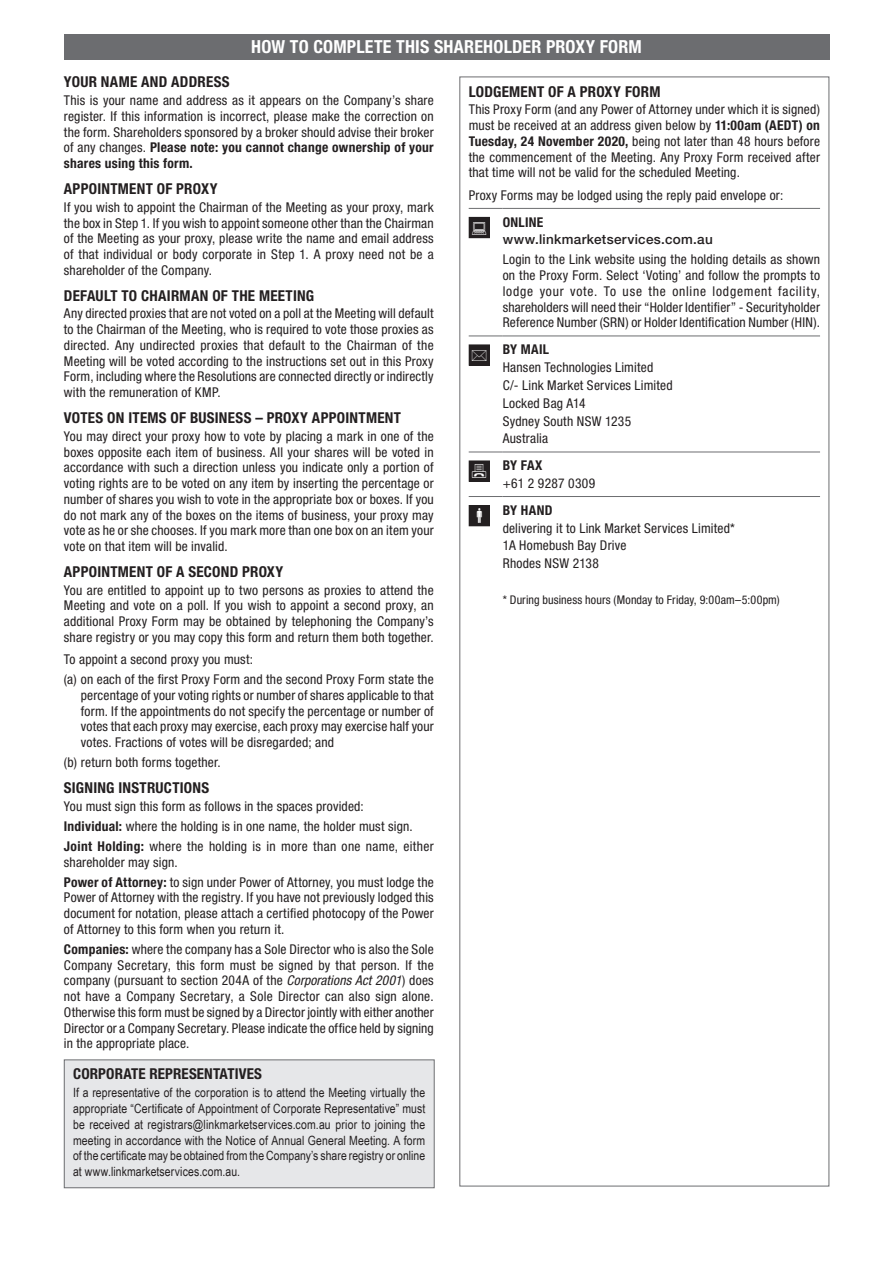
<style>
.page{position:relative;width:893px;height:1263px;background:#fff}
.page>*{position:absolute;margin:0;border:0;box-sizing:border-box;transform-origin:0 0}
.t1{font:700 condensed 18px "Helvetica Neue LT Std";letter-spacing:.01em;color:#fff}
.Heading_B_bk{font:700 condensed 15px "Helvetica Neue LT Std";letter-spacing:.015em;color:#231f20}
.Bodytext_bk{font:condensed 13.5px/15.8px "Helvetica Neue LT Std";letter-spacing:.015em;color:#231f20;text-align:justify}
.Bullet_bk{font:condensed 13.5px/15.8px "Helvetica Neue LT Std";letter-spacing:.015em;color:#231f20;text-align:justify}
.Bodytext_bk-2{font:500 13.5px "Helvetica Neue LT Std";letter-spacing:.02em;color:#231f20}
.Bodytext_bk-3{font:700 condensed 13.5px "Helvetica Neue LT Std";letter-spacing:.02em;color:#231f20}
.Bodytext_bk-4{font:12.75px/15.8px "Arial Narrow";letter-spacing:.005em;color:#231f20;text-align:justify}
.Note{font:condensed 12px "Helvetica Neue LT Std";letter-spacing:.01em;color:#231f20}
.s1{font-weight:700}
.s2{font-style:italic}
</style>
<div class="page">
<div style="left:64px;top:34px;width:765px;height:26px;background:#6c6d70"></div>
<div style="left:64px;top:1060px;width:370px;height:128px;background:#e6e7e9"></div>
<div style="left:64px;top:1059px;width:371px;height:129px;border:1px solid #6c6d70"></div>
<hr style="left:469px;top:208px;width:34px;height:1px;background:#6c6d70">
<hr style="left:503px;top:208px;width:317px;height:1px;background:#6c6d70">
<hr style="left:469px;top:336px;width:34px;height:1px;background:#6c6d70">
<hr style="left:469px;top:452px;width:34px;height:1px;background:#6c6d70">
<hr style="left:503px;top:452px;width:317px;height:1px;background:#6c6d70">
<hr style="left:469px;top:496px;width:34px;height:1px;background:#6c6d70">
<hr style="left:503px;top:496px;width:317px;height:1px;background:#6c6d70">
<hr style="left:503px;top:336px;width:317px;height:1px;background:#6c6d70">
<div style="left:469px;top:217px;width:20px;height:21px;background:#231f20"></div>
<div style="left:469px;top:217px;width:21px;height:21px;border:1px solid #231f20"></div>
<div style="left:469px;top:345px;width:20px;height:20px;background:#231f20"></div>
<div style="left:469px;top:344px;width:21px;height:22px;border:1px solid #231f20"></div>
<div style="left:469px;top:461px;width:20px;height:20px;background:#231f20"></div>
<div style="left:469px;top:460px;width:21px;height:22px;border:1px solid #231f20"></div>
<div style="left:469px;top:505px;width:20px;height:21px;background:#231f20"></div>
<div style="left:469px;top:505px;width:21px;height:21px;border:1px solid #231f20"></div>
<h1 class="t1" style="left:251px;top:36px;width:392px">HOW TO COMPLETE THIS SHAREHOLDER PROXY FORM</h1>
<p class="Heading_B_bk" style="left:64px;top:73px;width:167px">YOUR NAME AND ADDRESS</p>
<p class="Bodytext_bk" style="left:64px;top:92px;width:371px">This is your name and address as it appears on the Company’s share register. If this information is incorrect, please make the correction on the form. Shareholders sponsored by a broker should advise their broker of any changes. <span class="s1">Please note: you cannot change ownership of your shares using this form.</span></p>
<p class="Heading_B_bk" style="left:64px;top:179px;width:155px">APPOINTMENT OF PROXY</p>
<p class="Bodytext_bk" style="left:64px;top:199px;width:371px">If you wish to appoint the Chairman of the Meeting as your proxy, mark the box in Step 1. If you wish to appoint someone other than the Chairman of the Meeting as your proxy, please write the name and email address of that individual or body corporate in Step 1. A proxy need not be a shareholder of the Company.</p>
<p class="Heading_B_bk" style="left:64px;top:286px;width:252px">DEFAULT TO CHAIRMAN OF THE MEETING</p>
<p class="Bodytext_bk" style="left:64px;top:306px;width:371px">Any directed proxies that are not voted on a poll at the Meeting will default to the Chairman of the Meeting, who is required to vote those proxies as directed. Any undirected proxies that default to the Chairman of the Meeting will be voted according to the instructions set out in this Proxy Form, including where the Resolutions are connected directly or indirectly with the remuneration of KMP.</p>
<p class="Heading_B_bk" style="left:64px;top:408px;width:339px">VOTES ON ITEMS OF BUSINESS – PROXY APPOINTMENT</p>
<p class="Bodytext_bk" style="left:64px;top:428px;width:371px">You may direct your proxy how to vote by placing a mark in one of the boxes opposite each item of business. All your shares will be voted in accordance with such a direction unless you indicate only a portion of voting rights are to be voted on any item by inserting the percentage or number of shares you wish to vote in the appropriate box or boxes. If you do not mark any of the boxes on the items of business, your proxy may vote as he or she chooses. If you mark more than one box on an item your vote on that item will be invalid.</p>
<p class="Heading_B_bk" style="left:64px;top:562px;width:221px">APPOINTMENT OF A SECOND PROXY</p>
<p class="Bodytext_bk" style="left:64px;top:582px;width:371px">You are entitled to appoint up to two persons as proxies to attend the Meeting and vote on a poll. If you wish to appoint a second proxy, an additional Proxy Form may be obtained by telephoning the Company’s share registry or you may copy this form and return them both together.</p>
<p class="Bodytext_bk" style="left:64px;top:651px;width:191px">To appoint a second proxy you must:</p>
<p class="Bullet_bk" style="left:81px;top:671px;width:354px;text-indent:-17px">(a) on each of the first Proxy Form and the second Proxy Form state the percentage of your voting rights or number of shares applicable to that form. If the appointments do not specify the percentage or number of votes that each proxy may exercise, each proxy may exercise half your votes. Fractions of votes will be disregarded; and</p>
<p class="Bullet_bk" style="left:64px;top:754px;width:158px">(b) return both forms together.</p>
<p class="Heading_B_bk" style="left:64px;top:778px;width:147px">SIGNING INSTRUCTIONS</p>
<p class="Bodytext_bk" style="left:64px;top:798px;width:301px">You must sign this form as follows in the spaces provided:</p>
<p class="Bodytext_bk" style="left:64px;top:818px;width:350px"><span class="s1">Individual:</span> where the holding is in one name, the holder must sign.</p>
<p class="Bodytext_bk" style="left:64px;top:838px;width:371px"><span class="s1">Joint Holding:</span> where the holding is in more than one name, either shareholder may sign.</p>
<p class="Bodytext_bk" style="left:64px;top:874px;width:371px"><span class="s1">Power of Attorney:</span> to sign under Power of Attorney, you must lodge the Power of Attorney with the registry. If you have not previously lodged this document for notation, please attach a certified photocopy of the Power of Attorney to this form when you return it.</p>
<p class="Bodytext_bk" style="left:64px;top:941px;width:371px"><span class="s1">Companies:</span> where the company has a Sole Director who is also the Sole Company Secretary, this form must be signed by that person. If the company (pursuant to section 204A of the <span class="s2">Corporations Act 2001</span>) does not have a Company Secretary, a Sole Director can also sign alone.<br>Otherwise this form must be signed by a Director jointly with either another Director or a Company Secretary. Please indicate the office held by signing in the appropriate place.</p>
<p class="Heading_B_bk" style="left:73px;top:1065px;width:190px">CORPORATE REPRESENTATIVES</p>
<p class="Bodytext_bk-4" style="left:73px;top:1084px;width:354px">If a representative of the corporation is to attend the Meeting virtually the appropriate “Certificate of Appointment of Corporate Representative” must be received at registrars@linkmarketservices.com.au prior to joining the meeting in accordance with the Notice of Annual General Meeting. A form of the certificate may be obtained from the Company’s share registry or online at www.linkmarketservices.com.au.</p>
<p class="Heading_B_bk" style="left:469px;top:82px;width:193px">LODGEMENT OF A PROXY FORM</p>
<p class="Bodytext_bk" style="left:469px;top:102px;width:353px">This Proxy Form (and any Power of Attorney under which it is signed) must be received at an address given below by <span class="s1">11:00am (AEDT) on Tuesday, 24 November 2020,</span> being not later than 48 hours before the commencement of the Meeting. Any Proxy Form received after that time will not be valid for the scheduled Meeting.</p>
<p class="Bodytext_bk" style="left:469px;top:187px;width:316px">Proxy Forms may be lodged using the reply paid envelope or:</p>
<p class="Bodytext_bk-3" style="left:503px;top:214px;width:42px">ONLINE</p>
<p class="Bodytext_bk-2" style="left:503px;top:232px;width:211px">www.linkmarketservices.com.au</p>
<p class="Bodytext_bk" style="left:503px;top:252px;width:319px">Login to the Link website using the holding details as shown on the Proxy Form. Select ‘Voting’ and follow the prompts to lodge your vote. To use the online lodgement facility, shareholders will need their “Holder Identifier” - Securityholder Reference Number (SRN) or Holder Identification Number (HIN).</p>
<p class="Bodytext_bk-3" style="left:503px;top:341px;width:48px">BY MAIL</p>
<p class="Bodytext_bk" style="left:503px;top:359px;width:152px">Hansen Technologies Limited</p>
<p class="Bodytext_bk" style="left:503px;top:377px;width:172px">C/- Link Market Services Limited</p>
<p class="Bodytext_bk" style="left:503px;top:395px;width:84px">Locked Bag A14</p>
<p class="Bodytext_bk" style="left:503px;top:413px;width:130px">Sydney South NSW 1235</p>
<p class="Bodytext_bk" style="left:503px;top:431px;width:47px">Australia</p>
<p class="Bodytext_bk-3" style="left:503px;top:457px;width:41px">BY FAX</p>
<p class="Bodytext_bk" style="left:503px;top:475px;width:94px">+61 2 9287 0309</p>
<p class="Bodytext_bk-3" style="left:503px;top:502px;width:51px">BY HAND</p>
<p class="Bodytext_bk" style="left:503px;top:520px;width:234px">delivering it to Link Market Services Limited*</p>
<p class="Bodytext_bk" style="left:503px;top:538px;width:125px">1A Homebush Bay Drive</p>
<p class="Bodytext_bk" style="left:503px;top:555px;width:98px">Rhodes NSW 2138</p>
<p class="Note" style="left:503px;top:593px;width:278px">* During business hours (Monday to Friday, 9:00am–5:00pm)</p>
</div>
